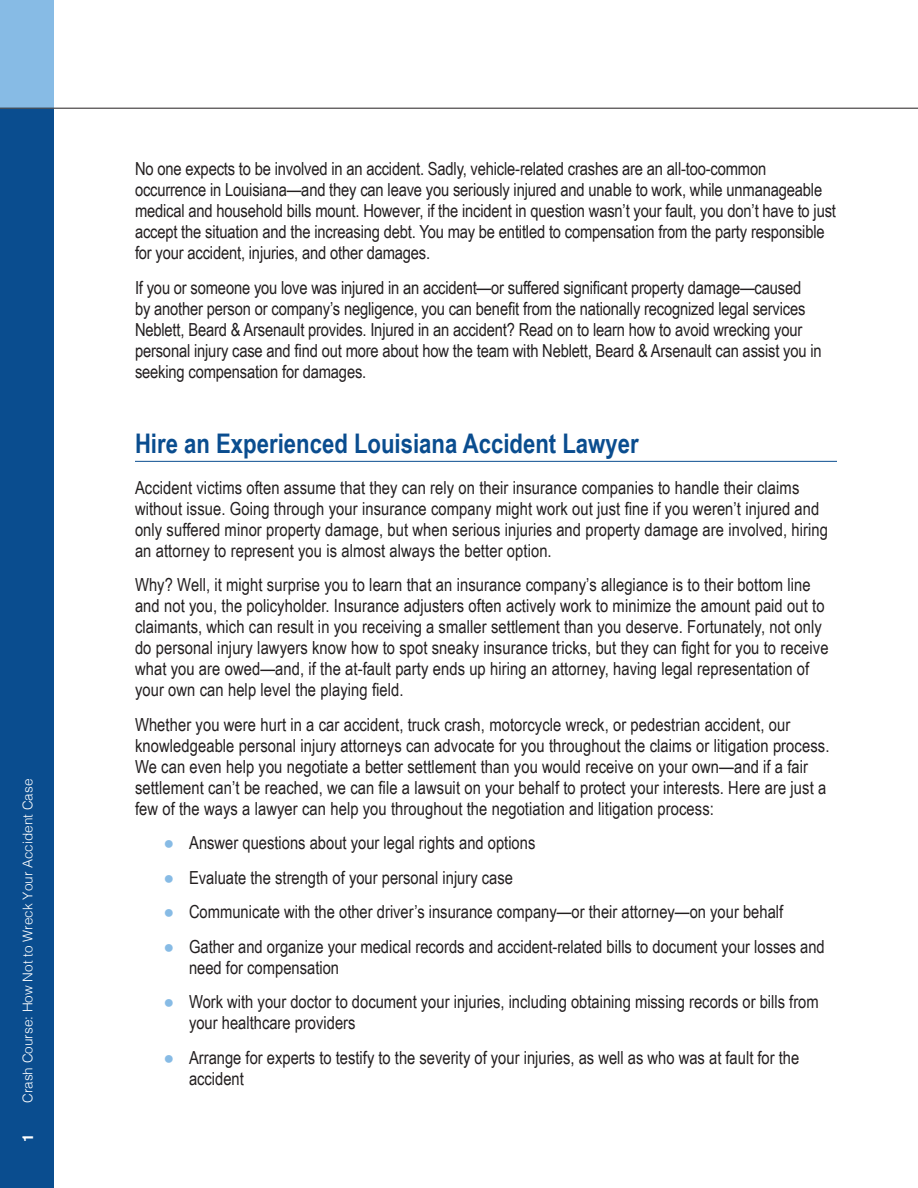
<style>
.page{position:relative;width:918px;height:1188px;background:#fff}
.page>*{position:absolute;margin:0;border:0;box-sizing:border-box;transform-origin:0 0}
.Main_Text{font:700 27px "Arial Narrow";color:#0a4d8f}
.Main_Text-2{font:18px/21px "Arial Narrow";color:#231f20}
.t1{font:700 15px "Helvetica";color:#fff}
.t2{font:300 13.5px "Helvetica";color:#fff}
.s1{color:#87bbe5}
</style>
<div class="page">
<div style="left:0;top:108px;width:54px;height:1080px;background:#0a4d8f"></div>
<div style="left:0;top:0;width:54px;height:108px;background:#87bbe5"></div>
<hr style="left:0;top:108px;width:918px;height:1px;background:#231f20">
<hr style="left:135px;top:461px;width:702px;height:1px;background:#0a4d8f">
<p class="t2" style="left:16px;top:1103px;width:326px;rotate:-90deg">Crash Course: How Not to Wreck Your Accident Case</p>
<p class="t1" style="left:16px;top:1142px;width:10px;rotate:-90deg">1</p>
<p class="Main_Text-2" style="left:135px;top:158px;width:703px">No one expects to be involved in an accident. Sadly, vehicle-related crashes are an all-too-common occurrence in Louisiana—and they can leave you seriously injured and unable to work, while unmanageable medical and household bills mount. However, if the incident in question wasn’t your fault, you don’t have to just accept the situation and the increasing debt. You may be entitled to compensation from the party responsible for your accident, injuries, and other damages.</p>
<p class="Main_Text-2" style="left:135px;top:276px;width:688px">If you or someone you love was injured in an accident—or suffered significant property damage—caused<br>by another person or company’s negligence, you can benefit from the nationally recognized legal services Neblett, Beard &amp; Arsenault provides. Injured in an accident? Read on to learn how to avoid wrecking your personal injury case and find out more about how the team with Neblett, Beard &amp; Arsenault can assist you in seeking compensation for damages.</p>
<p class="Main_Text" style="left:135px;top:423px;width:505px">Hire an Experienced Louisiana Accident Lawyer</p>
<p class="Main_Text-2" style="left:135px;top:476px;width:695px">Accident victims often assume that they can rely on their insurance companies to handle their claims without issue. Going through your insurance company might work out just fine if you weren’t injured and only suffered minor property damage, but when serious injuries and property damage are involved, hiring an attorney to represent you is almost always the better option.</p>
<p class="Main_Text-2" style="left:135px;top:574px;width:695px">Why? Well, it might surprise you to learn that an insurance company’s allegiance is to their bottom line and not you, the policyholder. Insurance adjusters often actively work to minimize the amount paid out to claimants, which can result in you receiving a smaller settlement than you deserve. Fortunately, not only do personal injury lawyers know how to spot sneaky insurance tricks, but they can fight for you to receive what you are owed—and, if the at-fault party ends up hiring an attorney, having legal representation of your own can help level the playing field.</p>
<p class="Main_Text-2" style="left:135px;top:713px;width:696px">Whether you were hurt in a car accident, truck crash, motorcycle wreck, or pedestrian accident, our knowledgeable personal injury attorneys can advocate for you throughout the claims or litigation process.<br>We can even help you negotiate a better settlement than you would receive on your own—and if a fair settlement can’t be reached, we can file a lawsuit on your behalf to protect your interests. Here are just a few of the ways a lawyer can help you throughout the negotiation and litigation process:</p>
<p class="Main_Text-2" style="left:164px;top:832px;width:373px"><span class="s1">●</span> Answer questions about your legal rights and options</p>
<p class="Main_Text-2" style="left:164px;top:866px;width:351px"><span class="s1">●</span> Evaluate the strength of your personal injury case</p>
<p class="Main_Text-2" style="left:164px;top:901px;width:621px"><span class="s1">●</span> Communicate with the other driver’s insurance company—or their attorney—on your behalf</p>
<p class="Main_Text-2" style="left:189px;top:935px;width:637px;text-indent:-26px"><span class="s1">●</span> Gather and organize your medical records and accident-related bills to document your losses and need for compensation</p>
<p class="Main_Text-2" style="left:189px;top:991px;width:631px;text-indent:-26px"><span class="s1">●</span> Work with your doctor to document your injuries, including obtaining missing records or bills from your healthcare providers</p>
<p class="Main_Text-2" style="left:189px;top:1046px;width:612px;text-indent:-26px"><span class="s1">●</span> Arrange for experts to testify to the severity of your injuries, as well as who was at fault for the accident</p>
</div>
